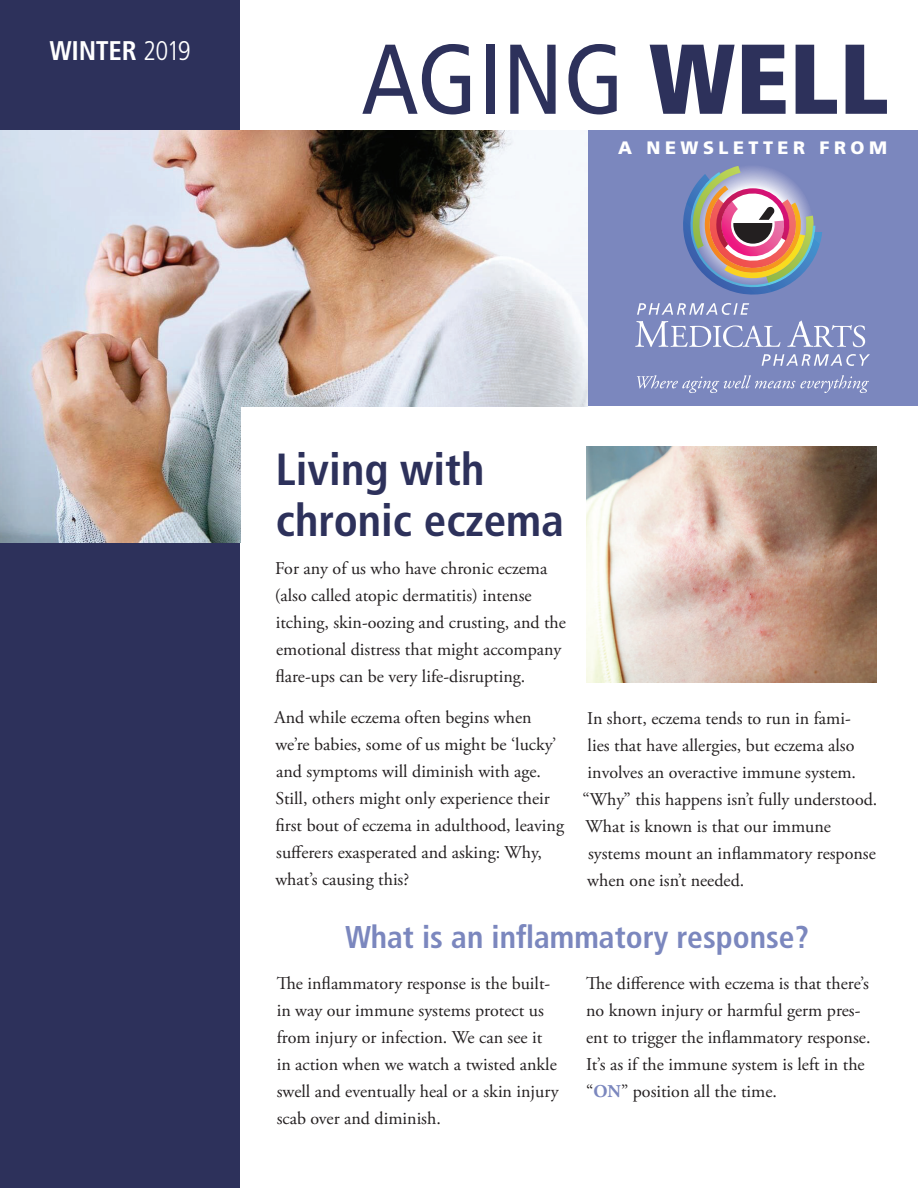
<style>
.page{position:relative;width:918px;height:1188px;background:#fff}
.page>*{position:absolute;margin:0;border:0;box-sizing:border-box;transform-origin:0 0}
.t1{font:condensed 99px "Frutiger LT Std";letter-spacing:.005em;color:#2d315b}
.t2{font:700 condensed 45px/51px "Frutiger LT Std";color:#2d315b}
.t3{font:700 condensed 31.5px "Frutiger LT Std";color:#7b87be}
.t4{font:700 condensed 27px "Frutiger LT Std";letter-spacing:-.01em;color:#fff}
.t5{font:18px/27px "Adobe Garamond Pro";color:#231f20}
.t6{font:900 18px "Frutiger LT Std";letter-spacing:.25em;color:#fff}
.s1{font-weight:300}
.s2{font-weight:900}
.s3{font-weight:700;color:#7b87be}
</style>
<div class="page">
<div style="left:0;top:0;width:240px;height:1188px;background:#2d315b"></div>
<div style="left:587px;top:131px;width:331px;height:275px;background:#7b87be"></div>
<svg style="left:635px;top:321px;width:145px;height:26px"></svg>
<svg style="left:787px;top:321px;width:78px;height:26px"></svg>
<svg style="left:637px;top:375px;width:232px;height:18px"></svg>
<svg style="left:762px;top:354px;width:108px;height:12px"></svg>
<svg style="left:637px;top:166px;width:185px;height:149px"></svg>
<img style="left:0;top:131px;width:587px;height:411px">
<div style="left:241px;top:407px;width:677px;height:781px;background:#fff"></div>
<img style="left:586px;top:446px;width:291px;height:236px">
<h3 class="t4" style="left:49px;top:34px;width:143px">WINTER <span class="s1">2019</span></h3>
<h1 class="t1" style="left:362px;top:22px;width:529px">AGING <span class="s2">WELL</span></h1>
<p class="t6" style="left:618px;top:136px;width:271px">A NEWSLETTER FROM</p>
<h2 class="t2" style="left:276px;top:444px;width:289px">Living with chronic eczema</h2>
<p class="t5" style="left:275px;top:556px;width:293px">For any of us who have chronic eczema (also called atopic dermatitis) intense itching, skin-oozing and crusting, and the emotional distress that might accompany flare-ups can be very life-disrupting.</p>
<p class="t5" style="left:275px;top:704px;width:291px">And while eczema often begins when we’re babies, some of us might be ‘lucky’ and symptoms will diminish with age.<br>Still, others might only experience their first bout of eczema in adulthood, leaving sufferers exasperated and asking: Why, what’s causing this?</p>
<h3 class="t3" style="left:345px;top:918px;width:466px">What is an inflammatory response?</h3>
<p class="t5" style="left:277px;top:970px;width:283px">The inflammatory response is the built&shy;in way our immune systems protect us from injury or infection. We can see it in action when we watch a twisted ankle swell and eventually heal or a skin injury scab over and diminish.</p>
<p class="t5" style="left:586px;top:970px;width:286px">The difference with eczema is that there’s no known injury or harmful germ pres&shy;ent to trigger the inflammatory response.<br>It’s as if the immune system is left in the “<span class="s3">ON</span>” position all the time.</p>
<p class="t5" style="left:587px;top:705px;width:265px">In short, eczema tends to run in fami-</p>
<p class="t5" style="left:588px;top:732px;width:268px">lies that have allergies, but eczema also</p>
<p class="t5" style="left:588px;top:759px;width:270px">involves an overactive immune system.</p>
<p class="t5" style="left:582px;top:786px;width:297px">“Why” this happens isn’t fully understood.</p>
<p class="t5" style="left:586px;top:813px;width:247px">What is known is that our immune</p>
<p class="t5" style="left:588px;top:840px;width:289px">systems mount an inflammatory response</p>
<p class="t5" style="left:587px;top:867px;width:159px">when one isn’t needed.</p>
</div>
